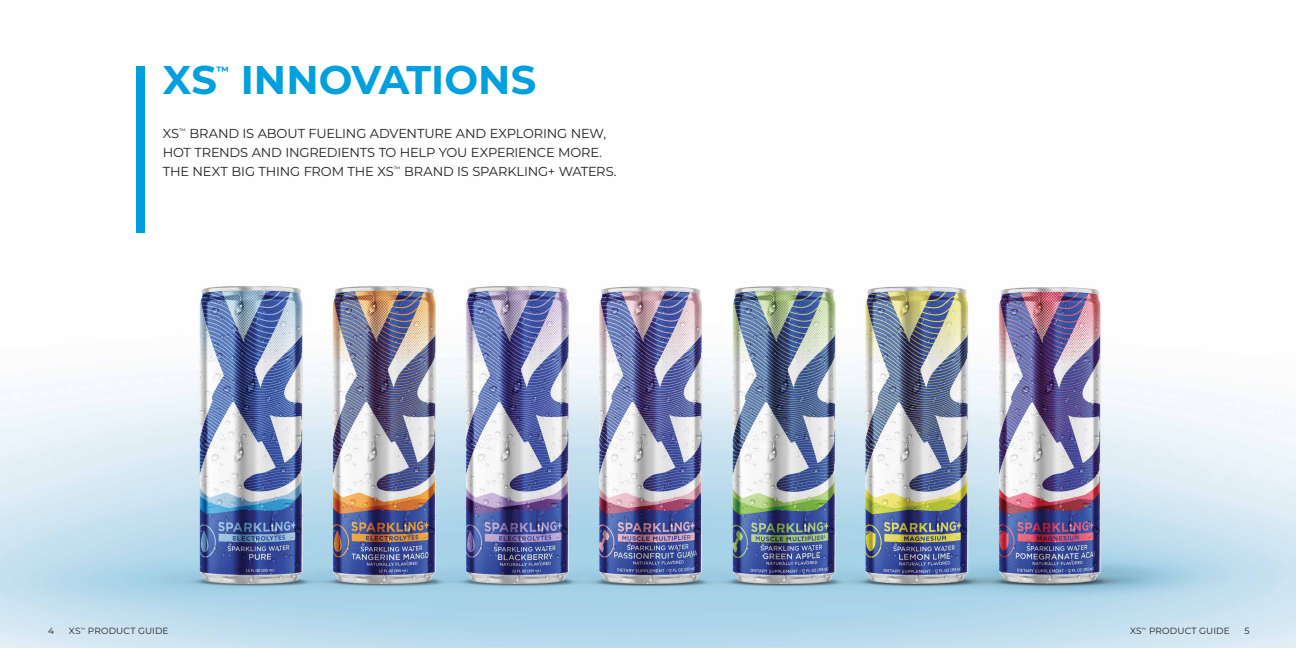
<style>
.page{position:relative;width:1296px;height:648px;background:#fff}
.page>*{position:absolute;margin:0;border:0;box-sizing:border-box;transform-origin:0 0}
.t1{font:700 40px "Montserrat";color:#00a0df}
.t2{font:13px/19px "Montserrat";letter-spacing:-.01em;color:#231f20}
.t3{font:700 12px "Montserrat";color:#00a0df}
.t4{font:9px "Montserrat";letter-spacing:.015em;color:#231f20}
</style>
<div class="page">
<img style="left:0;top:66px;width:1296px;height:582px">
<div style="left:136px;top:67px;width:9px;height:166px;background:#00a0df"></div>
<h1 class="t1" style="left:163px;top:51px;width:56px">XS</h1>
<p class="t3" style="left:216px;top:63px;width:14px">™</p>
<h1 class="t1" style="left:241px;top:51px;width:297px">INNOVATIONS</h1>
<p class="t2" style="left:163px;top:123px;width:455px">XS<sup>™</sup> BRAND IS ABOUT FUELING ADVENTURE AND EXPLORING NEW,<br>HOT TRENDS AND INGREDIENTS TO HELP YOU EXPERIENCE MORE.<br>THE NEXT BIG THING FROM THE XS<sup>™</sup> BRAND IS SPARKLING+ WATERS.</p>
<p class="t4" style="left:48px;top:625px;width:7px">4</p>
<p class="t4" style="left:69px;top:625px;width:101px">XS<sup>™</sup> PRODUCT GUIDE</p>
<p class="t4" style="left:1130px;top:625px;width:101px">XS<sup>™</sup> PRODUCT GUIDE</p>
<p class="t4" style="left:1245px;top:625px;width:7px">5</p>
</div>
